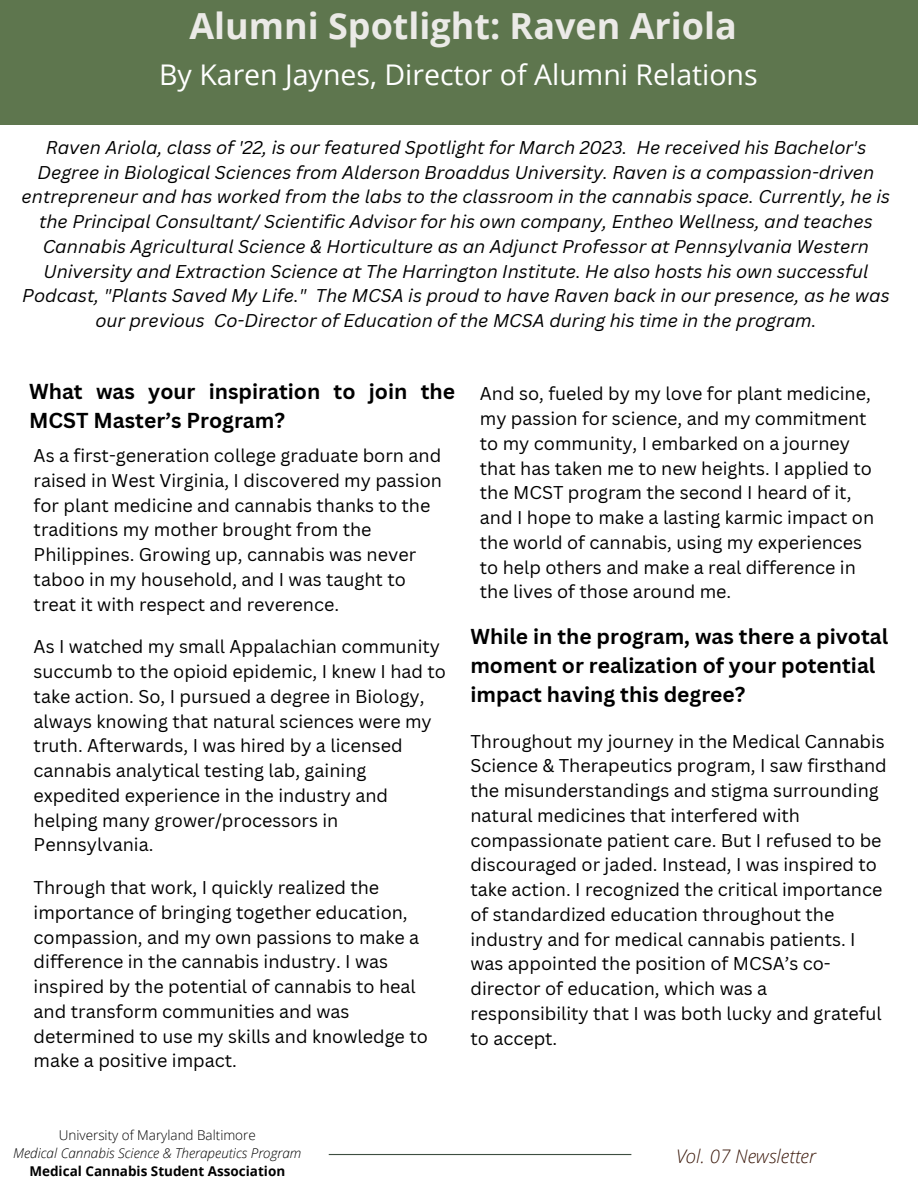
<style>
.page{position:relative;width:918px;height:1188px;background:#fff}
.page>*{position:absolute;margin:0;border:0;box-sizing:border-box;transform-origin:0 0}
.t1{font:700 36px "Open Sans";color:#ebeae7}
.t2{font:28.5px "Open Sans";color:#fff}
.t3{font:700 21px/29.2px "Canva Sans";color:#000}
.t4{font:italic 300 18.75px "Open Sans";color:#3c1a0c}
.t5{font:18px/24.8px "Canva Sans";color:#000}
.t6{font:italic 18px/24.8px "Canva Sans";color:#000;text-align:center}
.t7{font:italic 300 13.5px "Open Sans";color:#000}
.t8{font:700 13.5px "Open Sans";color:#000}
.t9{font:300 13.5px "Open Sans";color:#000}
</style>
<div class="page">
<hr style="left:329px;top:1154px;width:302px;height:1px;background:#3e4e40">
<div style="left:0;top:0;width:918px;height:125px;background:#5e764e"></div>
<h1 class="t1" style="left:190px;top:1px;width:549px">Alumni Spotlight: Raven Ariola</h1>
<h2 class="t2" style="left:159px;top:54px;width:600px">By Karen Jaynes, Director of Alumni Relations</h2>
<p class="t6" style="left:22px;top:134px;width:870px">Raven Ariola, class of '22, is our featured Spotlight for March 2023. He received his Bachelor's Degree in Biological Sciences from Alderson Broaddus University. Raven is a compassion-driven entrepreneur and has worked from the labs to the classroom in the cannabis space. Currently, he is the Principal Consultant/ Scientific Advisor for his own company, Entheo Wellness, and teaches Cannabis Agricultural Science &amp; Horticulture as an Adjunct Professor at Pennsylvania Western University and Extraction Science at The Harrington Institute. He also hosts his own successful Podcast, "Plants Saved My Life." The MCSA is proud to have Raven back in our presence, as he was our previous Co-Director of Education of the MCSA during his time in the program.</p>
<p class="t3" style="left:29px;top:376px;width:427px">What was your inspiration to join the<br>MCST Master’s Program?</p>
<p class="t5" style="left:34px;top:443px;width:410px">As a first-generation college graduate born and raised in West Virginia, I discovered my passion for plant medicine and cannabis thanks to the traditions my mother brought from the Philippines. Growing up, cannabis was never taboo in my household, and I was taught to treat it with respect and reverence.</p>
<p class="t5" style="left:34px;top:634px;width:414px">As I watched my small Appalachian community succumb to the opioid epidemic, I knew I had to take action. So, I pursued a degree in Biology, always knowing that natural sciences were my truth. Afterwards, I was hired by a licensed cannabis analytical testing lab, gaining expedited experience in the industry and helping many grower/processors in Pennsylvania.</p>
<p class="t5" style="left:34px;top:875px;width:396px">Through that work, I quickly realized the importance of bringing together education, compassion, and my own passions to make a difference in the cannabis industry. I was inspired by the potential of cannabis to heal and transform communities and was determined to use my skills and knowledge to make a positive impact.</p>
<p class="t5" style="left:480px;top:381px;width:396px">And so, fueled by my love for plant medicine, my passion for science, and my commitment to my community, I embarked on a journey that has taken me to new heights. I applied to the MCST program the second I heard of it, and I hope to make a lasting karmic impact on the world of cannabis, using my experiences to help others and make a real difference in the lives of those around me.</p>
<p class="t3" style="left:470px;top:621px;width:419px">While in the program, was there a pivotal moment or realization of your potential impact having this degree?</p>
<p class="t5" style="left:470px;top:728px;width:418px">Throughout my journey in the Medical Cannabis Science &amp; Therapeutics program, I saw firsthand the misunderstandings and stigma surrounding natural medicines that interfered with compassionate patient care. But I refused to be discouraged or jaded. Instead, I was inspired to take action. I recognized the critical importance of standardized education throughout the industry and for medical cannabis patients. I was appointed the position of MCSA’s co&shy;director of education, which was a responsibility that I was both lucky and grateful to accept.</p>
<p class="t9" style="left:59px;top:1126px;width:199px">University of Maryland Baltimore</p>
<p class="t7" style="left:13px;top:1144px;width:290px">Medical Cannabis Science &amp; Therapeutics Program</p>
<p class="t8" style="left:29px;top:1162px;width:257px">Medical Cannabis Student Association</p>
<p class="t4" style="left:676px;top:1143px;width:141px">Vol. 07 Newsletter</p>
</div>
